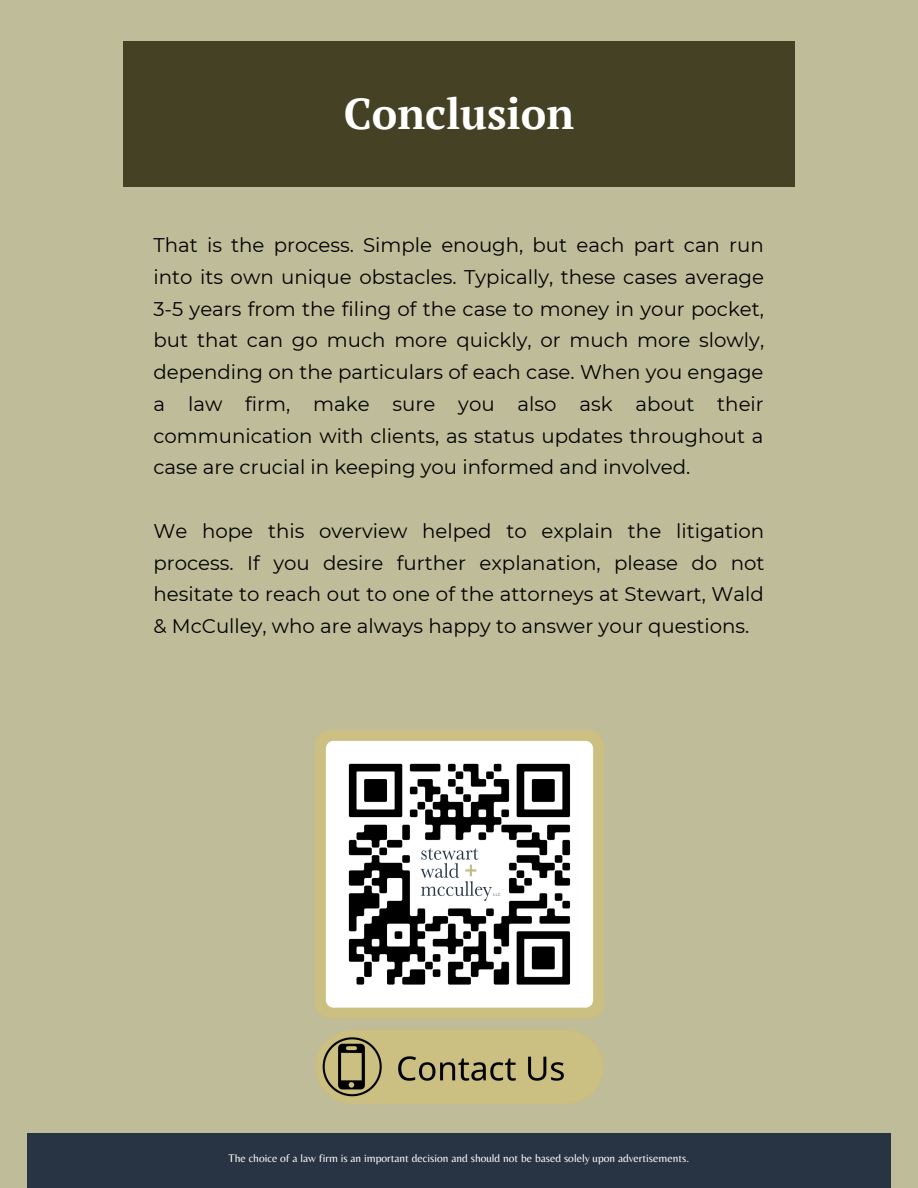
<style>
.page{position:relative;width:918px;height:1188px;background:#bfbd99}
.page>*{position:absolute;margin:0;border:0;box-sizing:border-box;transform-origin:0 0}
.t1{font:700 43.05px "PT Serif";color:#fff}
.t2{font:19.8px/31.8px "Montserrat";color:#000;text-align:justify}
.t3{font:11.4px "Belleza";color:#fefefd}
</style>
<div class="page">
<img style="left:315px;top:731px;width:288px;height:372px">
<div style="left:123px;top:41px;width:672px;height:146px;background:#444125"></div>
<div style="left:27px;top:1133px;width:864px;height:55px;background:#283443"></div>
<h1 class="t1" style="left:344px;top:85px;width:232px">Conclusion</h1>
<p class="t2" style="left:153px;top:229px;width:612px">That is the process. Simple enough, but each part can run into its own unique obstacles. Typically, these cases average 3-5 years from the filing of the case to money in your pocket, but that can go much more quickly, or much more slowly, depending on the particulars of each case. When you engage a law firm, make sure you also ask about their communication with clients, as status updates throughout a case are crucial in keeping you informed and involved.</p>
<p class="t2" style="left:153px;top:515px;width:613px">We hope this overview helped to explain the litigation process. If you desire further explanation, please do not hesitate to reach out to one of the attorneys at Stewart, Wald &amp; McCulley, who are always happy to answer your questions.</p>
<p class="t3" style="left:229px;top:1152px;width:462px">The choice of a law firm is an important decision and should not be based solely upon advertisements.</p>
</div>
